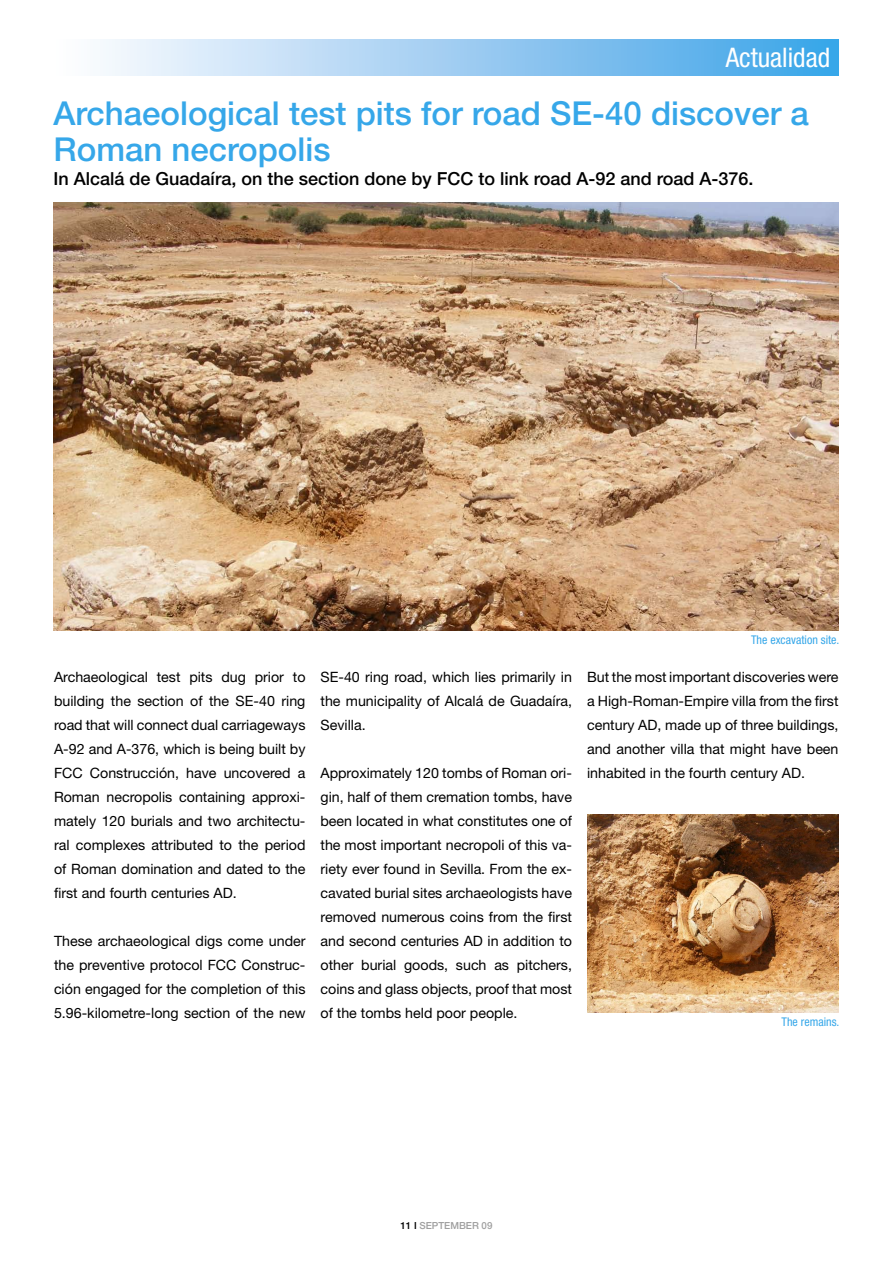
<style>
.page{position:relative;width:893px;height:1263px;background:#fff}
.page>*{position:absolute;margin:0;border:0;box-sizing:border-box;transform-origin:0 0}
.t1{font:500 33px/36px "Helvetica Neue";color:#36a7e9}
.t2{font:condensed 27px "Helvetica Neue";color:#fff}
.t3{font:500 18px "Helvetica Neue";color:#000}
.t4{font:14.25px/24px "Helvetica Neue";color:#000;text-align:justify}
.t5{font:condensed 12px "Helvetica Neue";color:#36a7e9}
.t6{font:500 9.75px "Helvetica Neue";color:#9f9f9f}
.s1{color:#000}
</style>
<div class="page">
<img style="left:54px;top:202px;width:785px;height:428px">
<div style="left:54px;top:40px;width:784px;height:36px;background:linear-gradient(to right,#fffdfe,#3ca2e7)"></div>
<img style="left:587px;top:814px;width:251px;height:198px">
<p class="t2" style="left:726px;top:41px;width:106px">Actualidad</p>
<p class="t1" style="left:54px;top:95px;width:757px">Archaeological test pits for road SE-40 discover a<br>Roman necropolis</p>
<p class="t3" style="left:54px;top:168px;width:701px">In Alcalá de Guadaíra, on the section done by FCC to link road A-92 and road A-376.</p>
<p class="t4" style="left:54px;top:664px;width:253px">Archaeological test pits dug prior to building the section of the SE-40 ring road that will connect dual carriageways A-92 and A-376, which is being built by FCC Construcción, have uncovered a Roman necropolis containing approxi&shy;mately 120 burials and two architectu&shy;ral complexes attributed to the period of Roman domination and dated to the first and fourth centuries AD.</p>
<p class="t4" style="left:54px;top:928px;width:253px">These archaeological digs come under the preventive protocol FCC Construc&shy;ción engaged for the completion of this 5.96-kilometre-long section of the new</p>
<p class="t4" style="left:320px;top:664px;width:253px">SE-40 ring road, which lies primarily in the municipality of Alcalá de Guadaíra, Sevilla.</p>
<p class="t4" style="left:320px;top:760px;width:253px">Approximately 120 tombs of Roman ori&shy;gin, half of them cremation tombs, have been located in what constitutes one of the most important necropoli of this va&shy;riety ever found in Sevilla. From the ex&shy;cavated burial sites archaeologists have removed numerous coins from the first and second centuries AD in addition to other burial goods, such as pitchers, coins and glass objects, proof that most of the tombs held poor people.</p>
<p class="t5" style="left:751px;top:633px;width:90px">The excavation site.</p>
<p class="t4" style="left:587px;top:664px;width:253px">But the most important discoveries were a High-Roman-Empire villa from the first century AD, made up of three buildings, and another villa that might have been inhabited in the fourth century AD.</p>
<p class="t5" style="left:781px;top:1014px;width:59px">The remains.</p>
<p class="t6" style="left:400px;top:1219px;width:93px"><span class="s1">11 I</span> SEPTEMBER 09</p>
</div>
